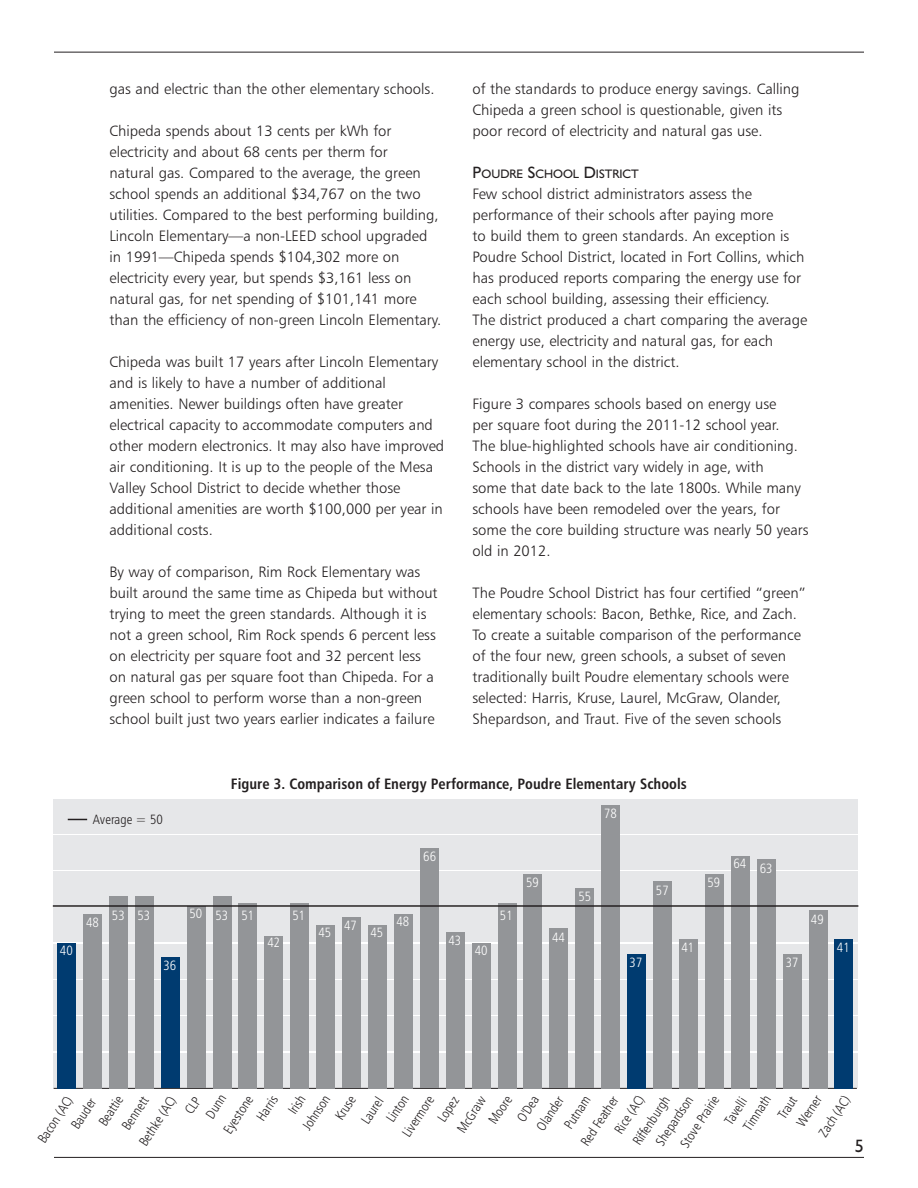
<style>
.page{position:relative;width:918px;height:1188px;background:#fff}
.page>*{position:absolute;margin:0;border:0;box-sizing:border-box;transform-origin:0 0}
.t1{font:18px "Humanist 521 BT";color:#231f20}
.t2{font:15px/21px "Humanist 777 BT Light B";color:#231f20}
.Chart_Header{font:15px "Humanist 777 BT Bold Condensed B";letter-spacing:.005em;color:#231f20}
.t3{font:13.5px/19.5px "Humanist 777 BT Light Condensed B";color:#231f20}
.t4{font:13.5px "Humanist 777 BT Light Condensed B";color:#fff}
.t5{font:12.3px "Humanist 521 BT";color:#231f20}
.s1{font-size:16.5px}
</style>
<div class="page">
<hr style="left:54px;top:1157px;width:810px;height:1px;background:#231f20">
<hr style="left:54px;top:52px;width:810px;height:1px;background:#231f20">
<div style="left:53px;top:1053px;width:805px;height:35px;background:#e6e7e9"></div>
<div style="left:53px;top:1016px;width:805px;height:35px;background:#e6e7e9"></div>
<div style="left:53px;top:980px;width:805px;height:35px;background:#e6e7e9"></div>
<div style="left:53px;top:944px;width:805px;height:35px;background:#e6e7e9"></div>
<div style="left:53px;top:907px;width:805px;height:35px;background:#e6e7e9"></div>
<div style="left:53px;top:871px;width:805px;height:35px;background:#e6e7e9"></div>
<div style="left:53px;top:835px;width:805px;height:35px;background:#e6e7e9"></div>
<div style="left:53px;top:799px;width:805px;height:35px;background:#e6e7e9"></div>
<hr style="left:54px;top:1088px;width:803px;height:1px;background:#231f20">
<div style="left:57px;top:943px;width:19px;height:145px;background:#003b70"></div>
<div style="left:83px;top:914px;width:19px;height:174px;background:#939598"></div>
<div style="left:109px;top:896px;width:19px;height:192px;background:#939598"></div>
<div style="left:135px;top:896px;width:19px;height:192px;background:#939598"></div>
<div style="left:161px;top:957px;width:19px;height:131px;background:#003b70"></div>
<div style="left:187px;top:907px;width:18px;height:181px;background:#939598"></div>
<div style="left:213px;top:896px;width:18px;height:192px;background:#939598"></div>
<div style="left:239px;top:903px;width:18px;height:185px;background:#939598"></div>
<div style="left:265px;top:936px;width:18px;height:152px;background:#939598"></div>
<div style="left:290px;top:903px;width:19px;height:185px;background:#939598"></div>
<div style="left:316px;top:925px;width:19px;height:163px;background:#939598"></div>
<div style="left:342px;top:917px;width:19px;height:171px;background:#939598"></div>
<div style="left:368px;top:925px;width:19px;height:163px;background:#939598"></div>
<div style="left:394px;top:914px;width:19px;height:174px;background:#939598"></div>
<div style="left:420px;top:848px;width:19px;height:240px;background:#939598"></div>
<div style="left:446px;top:932px;width:19px;height:156px;background:#939598"></div>
<div style="left:472px;top:943px;width:18px;height:145px;background:#939598"></div>
<div style="left:498px;top:903px;width:18px;height:185px;background:#939598"></div>
<div style="left:524px;top:874px;width:18px;height:214px;background:#939598"></div>
<div style="left:550px;top:928px;width:18px;height:160px;background:#939598"></div>
<div style="left:575px;top:888px;width:19px;height:200px;background:#939598"></div>
<div style="left:601px;top:805px;width:19px;height:283px;background:#939598"></div>
<div style="left:627px;top:954px;width:19px;height:134px;background:#003b70"></div>
<div style="left:653px;top:881px;width:19px;height:207px;background:#939598"></div>
<div style="left:679px;top:939px;width:19px;height:149px;background:#939598"></div>
<div style="left:705px;top:874px;width:19px;height:214px;background:#939598"></div>
<div style="left:731px;top:856px;width:19px;height:232px;background:#939598"></div>
<div style="left:757px;top:859px;width:19px;height:229px;background:#939598"></div>
<div style="left:783px;top:954px;width:18px;height:134px;background:#939598"></div>
<div style="left:809px;top:910px;width:18px;height:178px;background:#939598"></div>
<div style="left:835px;top:939px;width:18px;height:149px;background:#003b70"></div>
<hr style="left:53px;top:905px;width:805px;height:2px;background:#231f20">
<svg style="left:68px;top:819px;width:19px;height:1px"></svg>
<p class="t2" style="left:110px;top:78px;width:327px">gas and electric than the other elementary schools.</p>
<p class="t2" style="left:110px;top:120px;width:333px">Chipeda spends about 13 cents per kWh for electricity and about 68 cents per therm for<br>natural gas. Compared to the average, the green school spends an additional $34,767 on the two utilities. Compared to the best performing building, Lincoln Elementary—a non-LEED school upgraded in 1991—Chipeda spends $104,302 more on electricity every year, but spends $3,161 less on natural gas, for net spending of $101,141 more than the efficiency of non-green Lincoln Elementary.</p>
<p class="t2" style="left:110px;top:351px;width:336px">Chipeda was built 17 years after Lincoln Elementary and is likely to have a number of additional amenities. Newer buildings often have greater electrical capacity to accommodate computers and other modern electronics. It may also have improved air conditioning. It is up to the people of the Mesa Valley School District to decide whether those additional amenities are worth $100,000 per year in additional costs.</p>
<p class="t2" style="left:110px;top:561px;width:330px">By way of comparison, Rim Rock Elementary was built around the same time as Chipeda but without trying to meet the green standards. Although it is not a green school, Rim Rock spends 6 percent less on electricity per square foot and 32 percent less on natural gas per square foot than Chipeda. For a green school to perform worse than a non-green school built just two years earlier indicates a failure</p>
<p class="t2" style="left:472px;top:78px;width:329px">of the standards to produce energy savings. Calling<br>Chipeda a green school is questionable, given its poor record of electricity and natural gas use.</p>
<p class="t5" style="left:472px;top:166px;width:168px"><span class="s1">P</span>OUDRE <span class="s1">S</span>CHOOL <span class="s1">D</span>ISTRICT</p>
<p class="t2" style="left:472px;top:183px;width:333px">Few school district administrators assess the performance of their schools after paying more<br>to build them to green standards. An exception is Poudre School District, located in Fort Collins, which has produced reports comparing the energy use for each school building, assessing their efficiency.</p>
<p class="t2" style="left:472px;top:309px;width:336px">The district produced a chart comparing the average energy use, electricity and natural gas, for each elementary school in the district.</p>
<p class="t2" style="left:472px;top:393px;width:337px">Figure 3 compares schools based on energy use<br>per square foot during the 2011-12 school year.<br>The blue-highlighted schools have air conditioning.<br>Schools in the district vary widely in age, with<br>some that date back to the late 1800s. While many schools have been remodeled over the years, for some the core building structure was nearly 50 years old in 2012.</p>
<p class="t2" style="left:472px;top:582px;width:335px">The Poudre School District has four certified “green” elementary schools: Bacon, Bethke, Rice, and Zach.</p>
<p class="t2" style="left:472px;top:624px;width:330px">To create a suitable comparison of the performance of the four new, green schools, a subset of seven traditionally built Poudre elementary schools were selected: Harris, Kruse, Laurel, McGraw, Olander, Shepardson, and Traut. Five of the seven schools</p>
<p class="t4" style="left:60px;top:942px;width:14px">40</p>
<p class="t3" style="left:93px;top:809px;width:72px">Average = 50</p>
<p class="Chart_Header" style="left:231px;top:775px;width:458px">Figure 3. Comparison of Energy Performance, Poudre Elementary Schools</p>
<p class="t4" style="left:423px;top:848px;width:14px">66</p>
<p class="t4" style="left:526px;top:874px;width:14px">59</p>
<p class="t4" style="left:604px;top:805px;width:14px">78</p>
<p class="t4" style="left:578px;top:888px;width:14px">55</p>
<p class="t4" style="left:656px;top:882px;width:14px">57</p>
<p class="t4" style="left:86px;top:914px;width:14px">48</p>
<p class="t4" style="left:189px;top:907px;width:66px">50 53 51</p>
<p class="t4" style="left:112px;top:907px;width:40px">53 53</p>
<p class="t4" style="left:500px;top:907px;width:14px">51</p>
<p class="t4" style="left:475px;top:942px;width:14px">40</p>
<p class="t4" style="left:293px;top:907px;width:14px">51</p>
<p class="t4" style="left:396px;top:913px;width:14px">48</p>
<p class="t4" style="left:344px;top:917px;width:14px">47</p>
<p class="t4" style="left:319px;top:924px;width:14px">45</p>
<p class="t4" style="left:371px;top:924px;width:14px">45</p>
<p class="t4" style="left:448px;top:932px;width:14px">43</p>
<p class="t4" style="left:267px;top:935px;width:14px">42</p>
<p class="t4" style="left:163px;top:957px;width:14px">36</p>
<p class="t4" style="left:552px;top:929px;width:14px">44</p>
<p class="t4" style="left:630px;top:954px;width:14px">37</p>
<p class="t4" style="left:682px;top:939px;width:14px">41</p>
<p class="t4" style="left:708px;top:874px;width:14px">59</p>
<p class="t4" style="left:733px;top:855px;width:14px">64</p>
<p class="t4" style="left:760px;top:860px;width:14px">63</p>
<p class="t4" style="left:786px;top:954px;width:14px">37</p>
<p class="t4" style="left:811px;top:911px;width:14px">49</p>
<p class="t4" style="left:837px;top:939px;width:14px">41</p>
<p class="t3" style="left:134px;top:1139px;width:57px;rotate:-57deg">Bethke (AC)</p>
<p class="t3" style="left:33px;top:1136px;width:54px;rotate:-57deg">Bacon (AC)</p>
<p class="t3" style="left:117px;top:1123px;width:38px;rotate:-57deg">Bennett</p>
<p class="t3" style="left:75px;top:1107px;width:34px;line-height:21.5px;text-indent:-17px;rotate:-57deg">Bauder<br>Beattie</p>
<p class="t3" style="left:200px;top:1112px;width:28px;rotate:-57deg">Dunn</p>
<p class="t3" style="left:251px;top:1114px;width:29px;rotate:-57deg">Harris</p>
<p class="t3" style="left:218px;top:1127px;width:44px;rotate:-57deg">Eyestone</p>
<p class="t3" style="left:283px;top:1107px;width:22px;rotate:-57deg">Irish</p>
<p class="t3" style="left:609px;top:1127px;width:44px;rotate:-57deg">Rice (AC)</p>
<p class="t3" style="left:738px;top:1124px;width:40px;rotate:-57deg">Timnath</p>
<p class="t3" style="left:814px;top:1130px;width:47px;rotate:-57deg">Zach (AC)</p>
<p class="t3" style="left:634px;top:1128px;width:58px;text-indent:-12px;rotate:-57deg">Riffenburgh<br>Shepardson</p>
<p class="t3" style="left:791px;top:1120px;width:36px;rotate:-57deg">Werner</p>
<p class="t3" style="left:773px;top:1112px;width:25px;rotate:-57deg">Traut</p>
<p class="t3" style="left:334px;top:1103px;width:30px;line-height:24px;text-indent:-11px;rotate:-57deg">Kruse<br>Laurel</p>
<p class="t3" style="left:381px;top:1115px;width:31px;rotate:-57deg">Linton</p>
<p class="t3" style="left:297px;top:1124px;width:41px;rotate:-57deg">Johnson</p>
<p class="t3" style="left:675px;top:1141px;width:61px;rotate:-57deg">Stove Prairie</p>
<p class="t3" style="left:492px;top:1102px;width:30px;line-height:22.5px;text-indent:-18px;rotate:-57deg">Moore<br>O'Dea</p>
<p class="t3" style="left:397px;top:1130px;width:48px;rotate:-57deg">Livermore</p>
<p class="t3" style="left:576px;top:1139px;width:58px;rotate:-57deg">Red Feather</p>
<p class="t3" style="left:539px;top:1109px;width:38px;line-height:22.2px;text-indent:-16px;rotate:-57deg">Olander<br>Putnam</p>
<p class="t3" style="left:452px;top:1126px;width:42px;rotate:-57deg">McGraw</p>
<p class="t3" style="left:432px;top:1115px;width:29px;rotate:-57deg">Lopez</p>
<p class="t3" style="left:719px;top:1118px;width:31px;rotate:-57deg">Tavelli</p>
<p class="t1" style="left:855px;top:1135px;width:11px">5</p>
</div>
